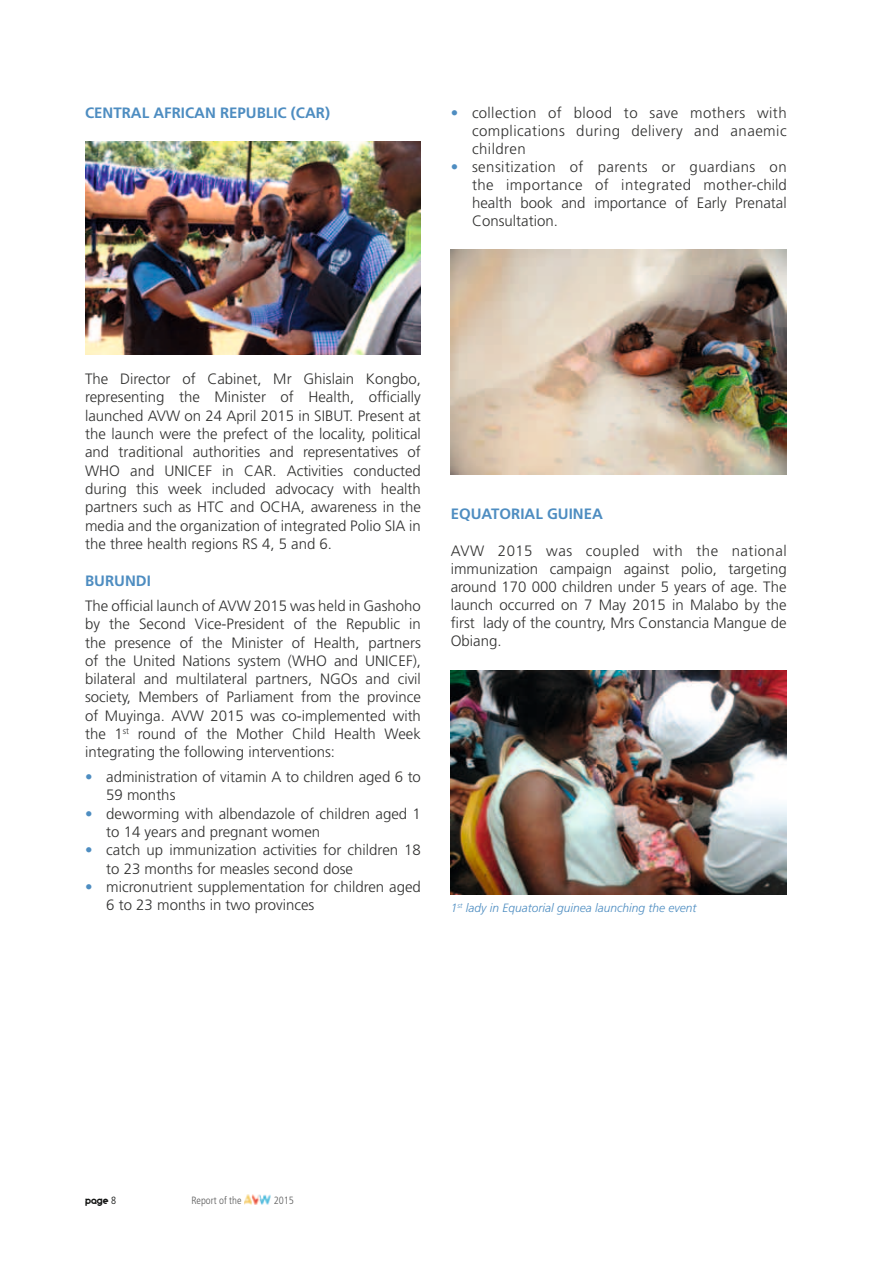
<style>
.page{position:relative;width:893px;height:1263px;background:#fff}
.page>*{position:absolute;margin:0;border:0;box-sizing:border-box;transform-origin:0 0}
.t1{font:300 15px/18.3px "Frutiger LT Std";color:#313130;text-align:justify}
.t2{font:700 15px "Frutiger LT Std";color:#4e8dc1}
.t3{font:italic 300 12px "Frutiger LT Std";color:#4e8dc1}
.t4{font:300 condensed 10.5px "Frutiger LT Std";color:#5a5a5a}
.t5{font:10.5px "Geometry Soft Pro Bold N";color:#131413}
.s1{color:#4e8dc1}
.s2{font-family:"Frutiger LT Std";font-weight:300;font-stretch:condensed}
</style>
<div class="page">
<img style="left:244px;top:1195px;width:27px;height:9px">
<img style="left:85px;top:142px;width:336px;height:213px">
<img style="left:451px;top:250px;width:336px;height:224px">
<img style="left:451px;top:670px;width:336px;height:224px">
<p class="t2" style="left:85px;top:104px;width:246px">CENTRAL AFRICAN REPU BLIC (CAR)</p>
<p class="t1" style="left:472px;top:104px;width:316px;text-indent:-21px"><span class="s1">•</span> collection of blood to save mothers with complications during delivery and anaemic children</p>
<p class="t1" style="left:472px;top:158px;width:316px;text-indent:-21px"><span class="s1">•</span> sensitization of parents or guardians on the importance of integrated mother-child health book and importance of Early Prenatal Consultation.</p>
<p class="t1" style="left:85px;top:370px;width:337px">The Director of Cabinet, M r Ghislain Kongbo, representing the M inister of Health, officially launched AVW on 24 April 2015 in SIBUT. Present at the launch were the prefect of the locality, political and traditional authorities and representatives of WHO</p>
<p class="t1" style="left:85px;top:461px;width:337px;text-indent:187px">. Activities conducted during this week included advocacy with health partners such as HTC and OCHA</p>
<p class="t1" style="left:130px;top:461px;width:67px">and UNICEF</p>
<p class="t1" style="left:222px;top:461px;width:32px">in CAR</p>
<p class="t1" style="left:85px;top:498px;width:337px;text-indent:216px">, awareness in the media and the organization of integrated Polio SIA in the three health regions RS 4, 5 and 6.</p>
<p class="t2" style="left:85px;top:572px;width:11px">BURU</p>
<p class="t2" style="left:125px;top:572px;width:19px">NDI</p>
<p class="t1" style="left:85px;top:597px;width:337px">The official launch of AVW 2015 was held in Gashoho by the Second Vice-President of the Republic in the presence of the M inister of Health, partners of the U nited Nations system (WHO</p>
<p class="t1" style="left:85px;top:652px;width:337px;text-indent:249px">and UNICEF), bilateral and multilateral partners, NGOs and civil society, Members of Parliament from the province of M uyinga. AVW 2015 was co-implemented with the 1<sup>st</sup> round of the Mother C hild Health Week integrating the following interventions:</p>
<p class="t1" style="left:106px;top:768px;width:316px;text-indent:-21px"><span class="s1">•</span> administration of vitamin A to children aged 6 to<br>59 months</p>
<p class="t1" style="left:106px;top:804px;width:316px;text-indent:-21px"><span class="s1">•</span> deworming with albendazole of children aged 1 to 14 years and pregnant women</p>
<p class="t1" style="left:106px;top:841px;width:316px;text-indent:-21px"><span class="s1">•</span> catch up immunization activities for children 18 to 23 months for measles second dose</p>
<p class="t1" style="left:106px;top:878px;width:316px;text-indent:-21px"><span class="s1">•</span> micronutrient supplementation for children aged<br>6 to 23 months in two provinces</p>
<p class="t2" style="left:451px;top:505px;width:12px">EQUA</p>
<p class="t2" style="left:491px;top:505px;width:19px">TORIA</p>
<p class="t2" style="left:535px;top:505px;width:67px">L GUINEA</p>
<p class="t1" style="left:451px;top:542px;width:337px">AVW 2015 was coupled with the national immunization campaign against polio, targeting around 170 000 children under 5 years of age. The launch occurred on 7 May 2015 in Malabo by the first lady of the country, M rs Constancia Mangue de Obiang.</p>
<p class="t3" style="left:451px;top:900px;width:247px">1<sup>st</sup> lady in Equatorial guinea launching the event</p>
<p class="t5" style="left:85px;top:1195px;width:33px">page <span class="s2">8</span></p>
<p class="t4" style="left:191px;top:1194px;width:52px">Report of the</p>
<p class="t4" style="left:274px;top:1194px;width:22px">2015</p>
</div>
